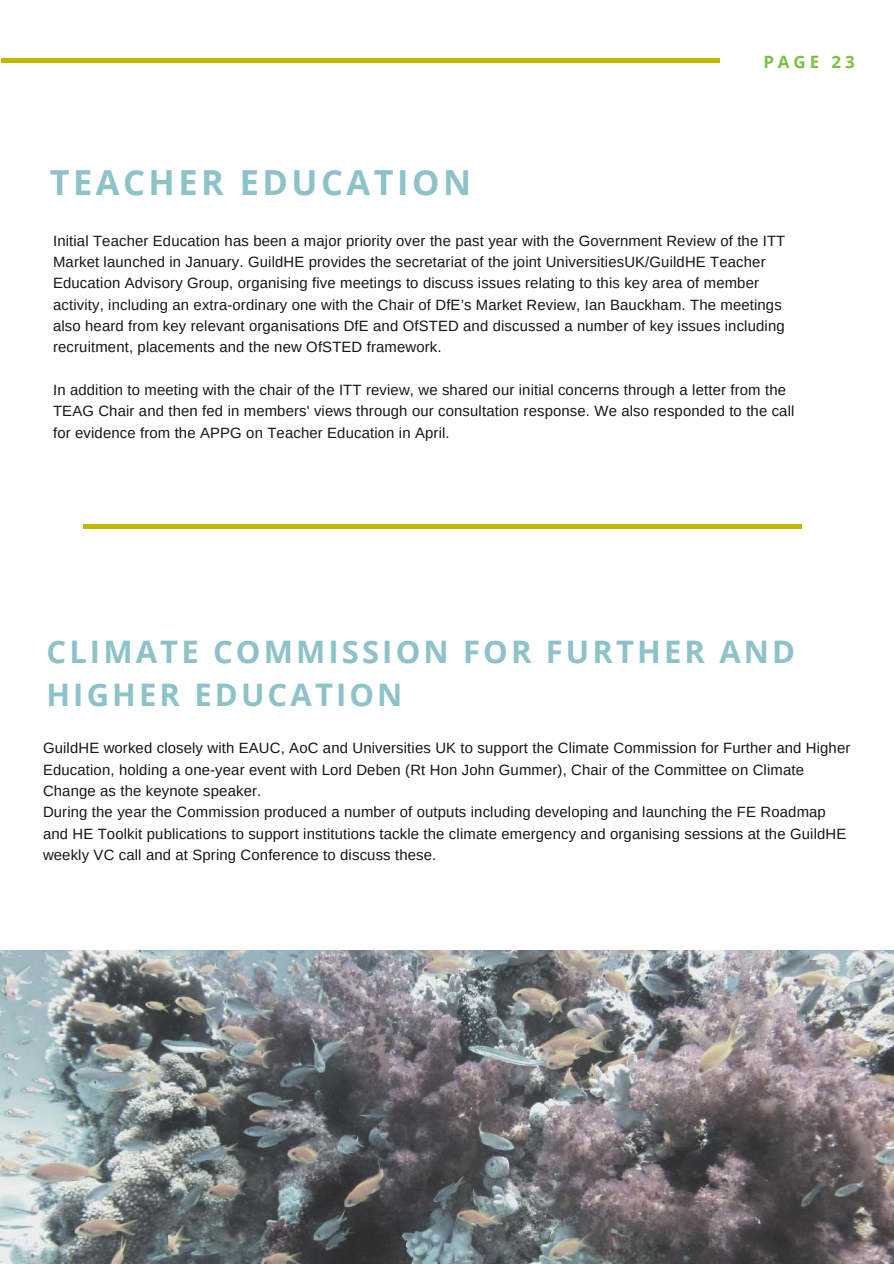
<style>
.page{position:relative;width:894px;height:1264px;background:#fff}
.page>*{position:absolute;margin:0;border:0;box-sizing:border-box;transform-origin:0 0}
.t1{font:700 34.5px "Open Sans";letter-spacing:.1em;color:#8dc2c8}
.t2{font:700 31.05px/43.2px "Open Sans";letter-spacing:.1em;color:#8dc2c8}
.t3{font:700 16.95px "Open Sans";letter-spacing:.23em;color:#7ac142}
.t4{font:14.85px/21.3px "Arimo";letter-spacing:.01em;color:#14161a}
</style>
<div class="page">
<hr style="left:1px;top:59px;width:719px;height:3px;background:#c3b600">
<img style="left:0;top:950px;width:893px;height:313px">
<hr style="left:83px;top:524px;width:718px;height:4px;background:#c3b600">
<h1 class="t1" style="left:50px;top:158px;width:422px">TEACHER EDUCATION</h1>
<p class="t3" style="left:763px;top:50px;width:93px">PAGE 23</p>
<p class="t4" style="left:53px;top:230px;width:733px">Initial Teacher Education has been a major priority over the past year with the Government Review of the ITT Market launched in January. GuildHE provides the secretariat of the joint UniversitiesUK/GuildHE Teacher Education Advisory Group, organising five meetings to discuss issues relating to this key area of member activity, including an extra-ordinary one with the Chair of DfE’s Market Review, Ian Bauckham. The meetings also heard from key relevant organisations DfE and OfSTED and discussed a number of key issues including recruitment, placements and the new OfSTED framework.</p>
<p class="t4" style="left:53px;top:379px;width:742px">In addition to meeting with the chair of the ITT review, we shared our initial concerns through a letter from the<br>TEAG Chair and then fed in members' views through our consultation response. We also responded to the call for evidence from the APPG on Teacher Education in April.</p>
<h2 class="t2" style="left:46px;top:629px;width:750px">CLIMATE COMMISSION FOR FURTHER AND<br>HIGHER EDUCATION</h2>
<p class="t4" style="left:43px;top:737px;width:808px">GuildHE worked closely with EAUC, AoC and Universities UK to support the Climate Commission for Further and Higher Education, holding a one-year event with Lord Deben (Rt Hon John Gummer), Chair of the Committee on Climate Change as the keynote speaker.<br>During the year the Commission produced a number of outputs including developing and launching the FE Roadmap and HE Toolkit publications to support institutions tackle the climate emergency and organising sessions at the GuildHE weekly VC call and at Spring Conference to discuss these.</p>
</div>
